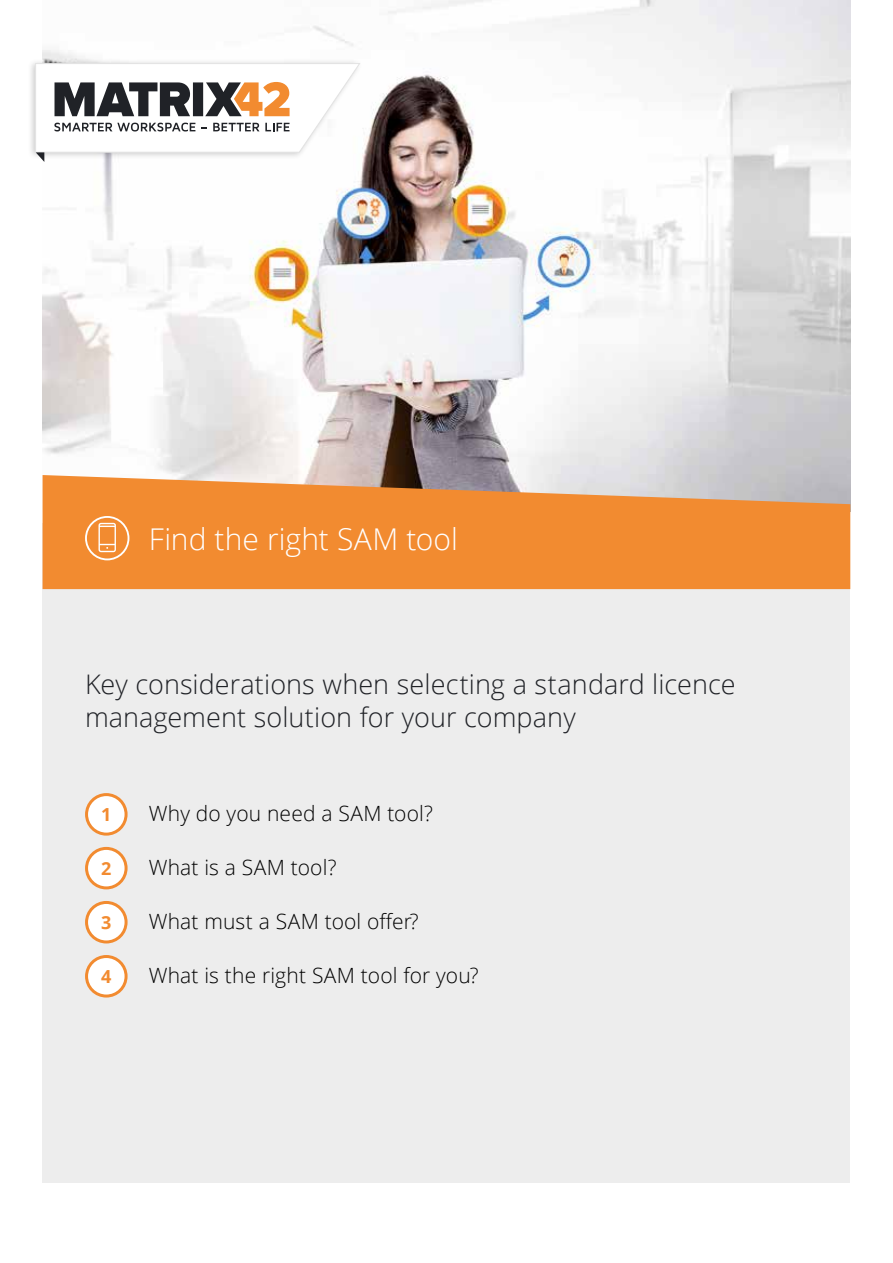
<style>
.page{position:relative;width:893px;height:1263px;background:#fff}
.page>*{position:absolute;margin:0;border:0;box-sizing:border-box;transform-origin:0 0}
.t1{font:300 30px "Open Sans";color:#fff}
.t2{font:300 27px/33px "Open Sans";letter-spacing:.005em;color:#202227}
.t3{font:300 21px "Open Sans";letter-spacing:.005em;color:#000}
.t4{font:700 18px "Open Sans";color:#f28b30}
</style>
<div class="page">
<img style="left:43px;top:0;width:807px;height:475px">
<div style="left:43px;top:523px;width:807px;height:660px;background:#ededed"></div>
<svg style="left:43px;top:475px;width:807px;height:114px;background:#ec9243"></svg>
<svg style="left:86px;top:517px;width:42px;height:42px"></svg>
<div style="left:85px;top:516px;width:44px;height:44px;border:2px solid #fff;border-radius:50%"></div>
<svg style="left:99px;top:523px;width:17px;height:29px"></svg>
<div style="left:87px;top:794px;width:39px;height:40px;background:#fff;border-radius:50%"></div>
<div style="left:85px;top:793px;width:43px;height:43px;border:3px solid #f28b30;border-radius:50%"></div>
<div style="left:87px;top:848px;width:39px;height:40px;background:#fff;border-radius:50%"></div>
<div style="left:85px;top:847px;width:43px;height:42px;border:3px solid #f28b30;border-radius:50%"></div>
<div style="left:87px;top:902px;width:39px;height:40px;background:#fff;border-radius:50%"></div>
<div style="left:85px;top:901px;width:43px;height:42px;border:3px solid #f28b30;border-radius:50%"></div>
<div style="left:87px;top:956px;width:39px;height:40px;background:#fff;border-radius:50%"></div>
<div style="left:85px;top:955px;width:43px;height:42px;border:3px solid #f28b30;border-radius:50%"></div>
<div style="left:27px;top:59px;width:336px;height:101px;background:#000;opacity:.2"></div>
<svg style="left:35px;top:63px;width:325px;height:99px"></svg>
<h1 class="t1" style="left:149px;top:518px;width:311px">Find the right SAM tool</h1>
<p class="t2" style="left:85px;top:667px;width:652px">Key considerations when selecting a standard licence management solution for your company</p>
<p class="t4" style="left:101px;top:802px;width:12px">1</p>
<p class="t4" style="left:101px;top:856px;width:12px">2</p>
<p class="t4" style="left:101px;top:910px;width:12px">3</p>
<p class="t4" style="left:101px;top:964px;width:12px">4</p>
<p class="t3" style="left:149px;top:799px;width:286px">Why do you need a SAM tool?</p>
<p class="t3" style="left:149px;top:853px;width:189px">What is a SAM tool?</p>
<p class="t3" style="left:149px;top:907px;width:271px">What must a SAM tool offer?</p>
<p class="t3" style="left:149px;top:961px;width:331px">What is the right SAM tool for you?</p>
</div>
